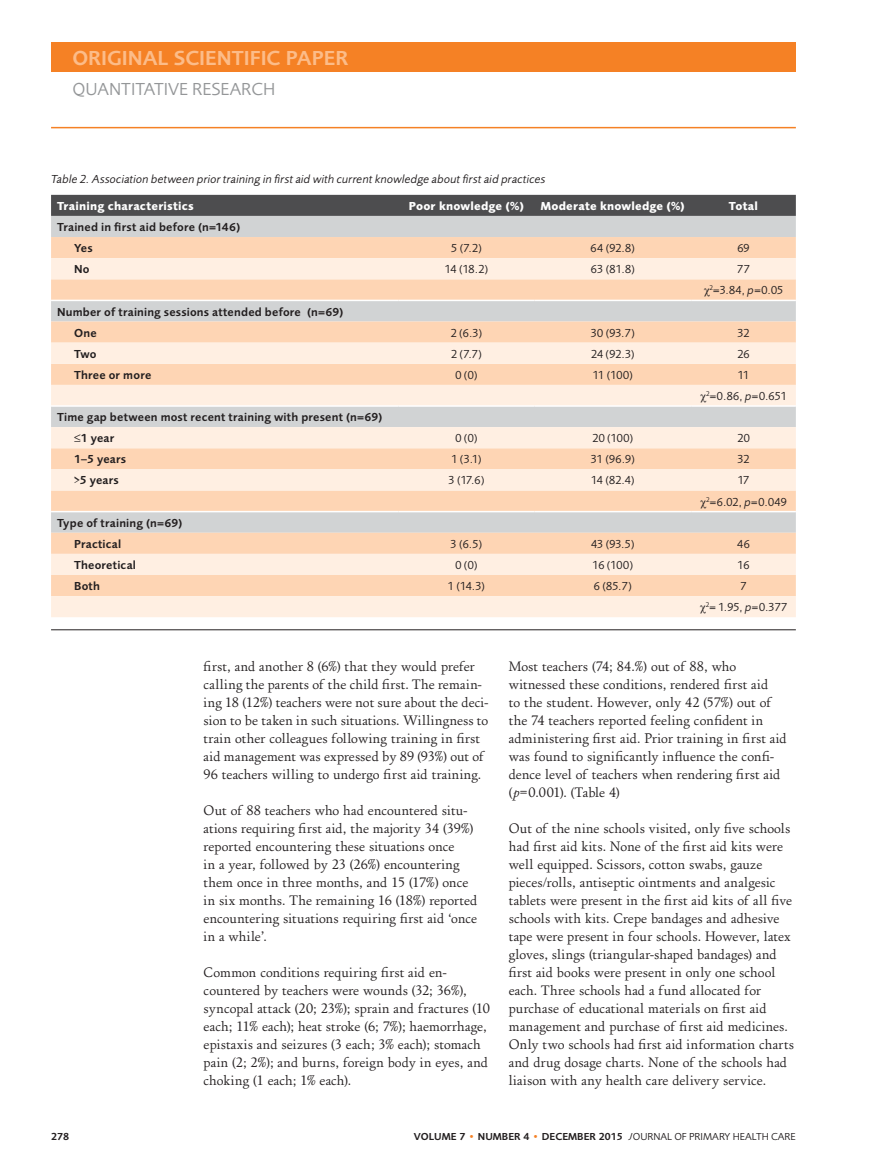
<style>
.page{position:relative;width:881px;height:1170px;background:#fff}
.page>*{position:absolute;margin:0;border:0;box-sizing:border-box;transform-origin:0 0}
.Page_Header_2nd{font:600 21px "Foundry Sans";color:#fcbc89}
.Page_Subheader_2nd{font:18px "Foundry Sans";color:#949698}
.Body_Text{font:14.25px/18px "Foundry Old Style Normal";letter-spacing:.005em;color:#231f20}
.Table_Cells{font:12px "Foundry Sans";letter-spacing:.005em;color:#231f20}
.Table_Left_Column{font:600 12px "Foundry Sans";letter-spacing:.015em;color:#231f20}
.Table_Caption{font:italic 12px "Foundry Sans";letter-spacing:.015em;color:#231f20}
.Table_Header{font:700 12px "Foundry Sans";letter-spacing:.015em;color:#fff}
.t1{font:600 10.5px "Foundry Sans";color:#231f20}
.s1{font-style:italic}
.s2{font-family:"Foundry Old Style";font-style:italic}
.s3{color:#f58125}
.s4{font-weight:400;font-style:italic}
.s5{font-weight:400}
</style>
<div class="page">
<div style="left:51px;top:43px;width:744px;height:29px;background:#f58125"></div>
<hr style="left:51px;top:127px;width:744px;height:1px;background:#f58125">
<div style="left:51px;top:195px;width:744px;height:21px;background:#4d4d4f"></div>
<div style="left:51px;top:216px;width:744px;height:21px;background:#d1d3d4"></div>
<div style="left:51px;top:237px;width:744px;height:21px;background:#fed5b4"></div>
<svg style="left:51px;top:258px;width:744px;height:359px;background:#f6dfcd"></svg>
<hr style="left:51px;top:299px;width:347px;height:2px;background:#fff">
<hr style="left:398px;top:299px;width:136px;height:2px;background:#fff">
<hr style="left:534px;top:299px;width:157px;height:2px;background:#fff">
<hr style="left:691px;top:299px;width:104px;height:2px;background:#fff">
<hr style="left:51px;top:405px;width:347px;height:2px;background:#fff">
<hr style="left:398px;top:405px;width:136px;height:2px;background:#fff">
<hr style="left:534px;top:405px;width:157px;height:2px;background:#fff">
<hr style="left:691px;top:405px;width:104px;height:2px;background:#fff">
<hr style="left:51px;top:511px;width:347px;height:1px;background:#fff">
<hr style="left:398px;top:511px;width:136px;height:1px;background:#fff">
<hr style="left:534px;top:511px;width:157px;height:1px;background:#fff">
<hr style="left:691px;top:511px;width:104px;height:1px;background:#fff">
<hr style="left:51px;top:629px;width:744px;height:1px;background:#231f20">
<svg style="left:703px;top:289px;width:6px;height:8px"></svg>
<svg style="left:700px;top:394px;width:6px;height:8px"></svg>
<svg style="left:700px;top:500px;width:6px;height:8px"></svg>
<svg style="left:700px;top:605px;width:5px;height:8px"></svg>
<p class="Page_Header_2nd" style="left:72px;top:46px;width:277px">ORIGINAL SCIENTIFIC PAPER</p>
<p class="Page_Subheader_2nd" style="left:72px;top:78px;width:204px">QUANTITATIVE RESEARCH</p>
<p class="Table_Caption" style="left:51px;top:172px;width:496px">Table 2. Association between prior training in first aid with current knowledge about first aid practices</p>
<p class="Table_Header" style="left:57px;top:199px;width:138px">Training characteristics</p>
<p class="Table_Header" style="left:409px;top:199px;width:116px">Poor knowledge (%)</p>
<p class="Table_Header" style="left:540px;top:199px;width:145px">Moderate knowledge (%)</p>
<p class="Table_Header" style="left:728px;top:199px;width:31px">Total</p>
<p class="Table_Left_Column" style="left:57px;top:220px;width:185px">Trained in first aid before (n=146)</p>
<p class="Table_Left_Column" style="left:74px;top:241px;width:20px">Yes</p>
<p class="Table_Cells" style="left:451px;top:241px;width:32px">5 (7.2)</p>
<p class="Table_Cells" style="left:590px;top:241px;width:46px">64 (92.8)</p>
<p class="Table_Cells" style="left:737px;top:241px;width:14px">69</p>
<p class="Table_Left_Column" style="left:74px;top:262px;width:17px">No</p>
<p class="Table_Cells" style="left:444px;top:262px;width:45px">14 (18.2)</p>
<p class="Table_Cells" style="left:590px;top:262px;width:45px">63 (81.8)</p>
<p class="Table_Cells" style="left:737px;top:262px;width:14px">77</p>
<p class="Table_Cells" style="left:709px;top:283px;width:75px"><sup>2</sup>=3.84, <span class="s1">p</span>=0.05</p>
<p class="Table_Left_Column" style="left:57px;top:304px;width:288px">Number of training sessions attended before (n=69)</p>
<p class="Table_Left_Column" style="left:74px;top:325px;width:24px">One</p>
<p class="Table_Cells" style="left:450px;top:325px;width:33px">2 (6.3)</p>
<p class="Table_Cells" style="left:590px;top:325px;width:45px">30 (93.7)</p>
<p class="Table_Cells" style="left:737px;top:325px;width:13px">32</p>
<p class="Table_Left_Column" style="left:74px;top:347px;width:24px">Two</p>
<p class="Table_Cells" style="left:451px;top:347px;width:32px">2 (7.7)</p>
<p class="Table_Cells" style="left:591px;top:347px;width:45px">24 (92.3)</p>
<p class="Table_Cells" style="left:737px;top:347px;width:14px">26</p>
<p class="Table_Left_Column" style="left:74px;top:368px;width:79px">Three or more</p>
<p class="Table_Cells" style="left:455px;top:368px;width:24px">0 (0)</p>
<p class="Table_Cells" style="left:592px;top:368px;width:42px">11 (100)</p>
<p class="Table_Cells" style="left:737px;top:368px;width:13px">11</p>
<p class="Table_Cells" style="left:705px;top:389px;width:82px"><sup>2</sup>=0.86, <span class="s1">p</span>=0.651</p>
<p class="Table_Left_Column" style="left:57px;top:410px;width:327px">Time gap between most recent training with present (n=69)</p>
<p class="Table_Left_Column" style="left:74px;top:431px;width:42px">≤1 year</p>
<p class="Table_Cells" style="left:455px;top:431px;width:24px">0 (0)</p>
<p class="Table_Cells" style="left:592px;top:431px;width:42px">20 (100)</p>
<p class="Table_Cells" style="left:737px;top:431px;width:14px">20</p>
<p class="Table_Left_Column" style="left:74px;top:452px;width:54px">1–5 years</p>
<p class="Table_Cells" style="left:451px;top:452px;width:32px">1 (3.1)</p>
<p class="Table_Cells" style="left:590px;top:452px;width:45px">31 (96.9)</p>
<p class="Table_Cells" style="left:737px;top:452px;width:13px">32</p>
<p class="Table_Left_Column" style="left:74px;top:473px;width:46px">&gt;5 years</p>
<p class="Table_Cells" style="left:448px;top:473px;width:37px">3 (17.6)</p>
<p class="Table_Cells" style="left:591px;top:473px;width:45px">14 (82.4)</p>
<p class="Table_Cells" style="left:737px;top:473px;width:13px">17</p>
<p class="Table_Cells" style="left:705px;top:494px;width:82px"><sup>2</sup>=6.02, <span class="s1">p</span>=0.049</p>
<p class="Table_Left_Column" style="left:57px;top:515px;width:127px">Type of training (n=69)</p>
<p class="Table_Left_Column" style="left:74px;top:537px;width:49px">Practical</p>
<p class="Table_Cells" style="left:450px;top:537px;width:33px">3 (6.5)</p>
<p class="Table_Cells" style="left:590px;top:537px;width:45px">43 (93.5)</p>
<p class="Table_Cells" style="left:737px;top:537px;width:14px">46</p>
<p class="Table_Left_Column" style="left:74px;top:558px;width:63px">Theoretical</p>
<p class="Table_Cells" style="left:455px;top:558px;width:24px">0 (0)</p>
<p class="Table_Cells" style="left:592px;top:558px;width:42px">16 (100)</p>
<p class="Table_Cells" style="left:737px;top:558px;width:13px">16</p>
<p class="Table_Left_Column" style="left:74px;top:579px;width:27px">Both</p>
<p class="Table_Cells" style="left:447px;top:579px;width:39px">1 (14.3)</p>
<p class="Table_Cells" style="left:593px;top:579px;width:39px">6 (85.7)</p>
<p class="Table_Cells" style="left:740px;top:579px;width:8px">7</p>
<p class="Table_Cells" style="left:705px;top:600px;width:83px"><sup>2</sup>= 1.95, <span class="s1">p</span>=0.377</p>
<p class="Body_Text" style="left:203px;top:657px;width:286px">first, and another 8 (6%) that they would prefer calling the parents of the child first. The remain&shy;ing 18 (12%) teachers were not sure about the deci&shy;sion to be taken in such situations. Willingness to train other colleagues following training in first aid management was expressed by 89 (93%) out of 96 teachers willing to undergo first aid training.</p>
<p class="Body_Text" style="left:203px;top:801px;width:275px">Out of 88 teachers who had encountered situ&shy;ations requiring first aid, the majority 34 (39%) reported encountering these situations once<br>in a year, followed by 23 (26%) encountering them once in three months, and 15 (17%) once in six months. The remaining 16 (18%) reported encountering situations requiring first aid ‘once in a while’.</p>
<p class="Body_Text" style="left:203px;top:963px;width:287px">Common conditions requiring first aid en&shy;countered by teachers were wounds (32; 36%), syncopal attack (20; 23%); sprain and fractures (10 each; 11% each); heat stroke (6; 7%); haemorrhage, epistaxis and seizures (3 each; 3% each); stomach pain (2; 2%); and burns, foreign body in eyes, and choking (1 each; 1% each).</p>
<p class="Body_Text" style="left:508px;top:657px;width:279px">Most teachers (74; 84.%) out of 88, who witnessed these conditions, rendered first aid<br>to the student. However, only 42 (57%) out of the 74 teachers reported feeling confident in administering first aid. Prior training in first aid was found to significantly influence the confi&shy;dence level of teachers when rendering first aid (<span class="s2">p</span>=0.001). (Table 4)</p>
<p class="Body_Text" style="left:508px;top:819px;width:286px">Out of the nine schools visited, only five schools had first aid kits. None of the first aid kits were well equipped. Scissors, cotton swabs, gauze pieces/rolls, antiseptic ointments and analgesic tablets were present in the first aid kits of all five schools with kits. Crepe bandages and adhesive tape were present in four schools. However, latex gloves, slings (triangular-shaped bandages) and first aid books were present in only one school each. Three schools had a fund allocated for purchase of educational materials on first aid management and purchase of first aid medicines.<br>Only two schools had first aid information charts and drug dosage charts. None of the schools had liaison with any health care delivery service.</p>
<p class="t1" style="left:51px;top:1129px;width:20px">278</p>
<p class="t1" style="left:414px;top:1129px;width:383px">VOLUME 7 <span class="s3">•</span> NUMBER 4 <span class="s3">•</span> DECEMBER 2015 <span class="s4">J</span><span class="s5">OURNAL OF PRIMARY HEALTH CARE</span></p>
</div>
